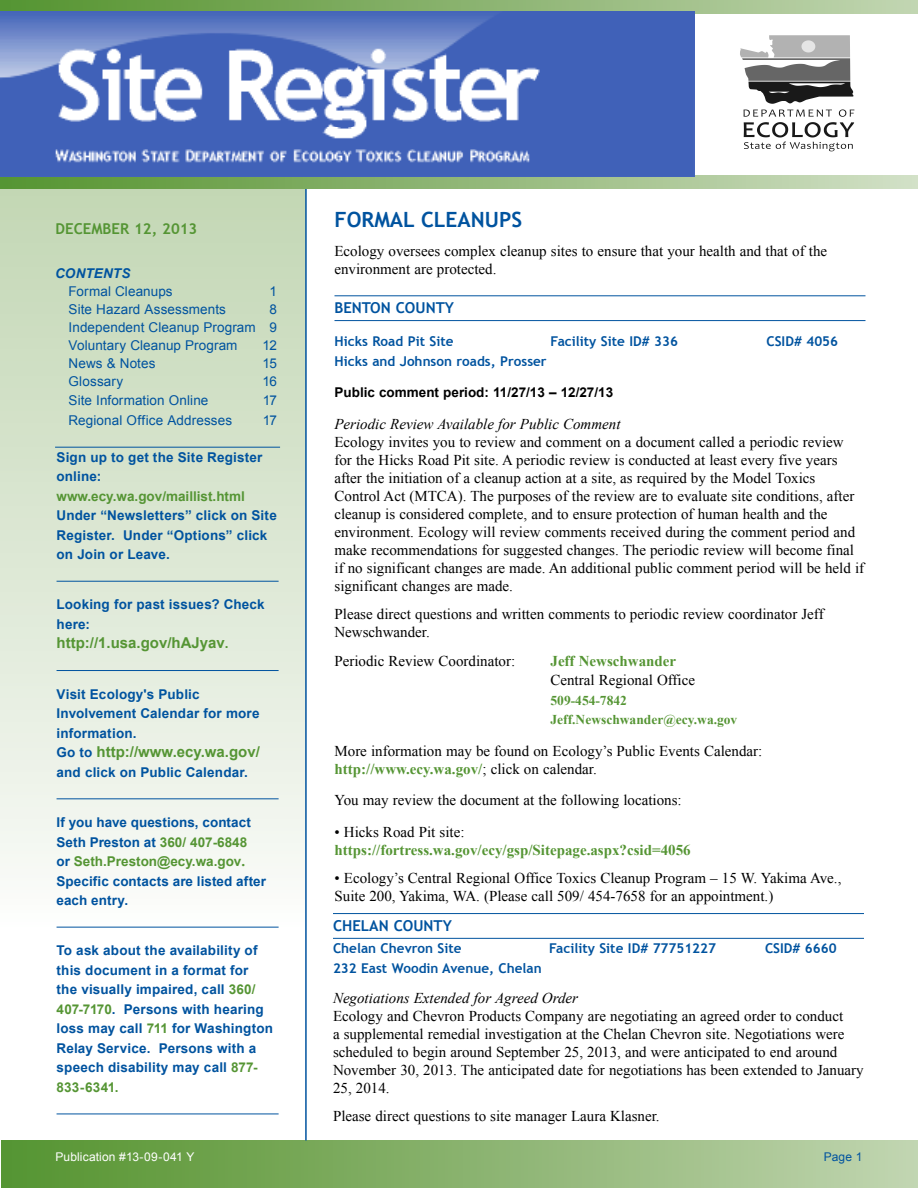
<style>
.page{position:relative;width:918px;height:1188px;background:#fff}
.page>*{position:absolute;margin:0;border:0;box-sizing:border-box;transform-origin:0 0}
.t1{font:700 21px "Trebuchet MS";color:#00539f}
.t2{font:15px/18px "Times New Roman";color:#000}
.t3{font:italic 15px "Times New Roman";color:#000}
.t4{font:700 15px "Times New Roman";color:#559534}
.t5{font:700 15px "Arial";color:#559534}
.t6{font:700 15px "Trebuchet MS";color:#00539f}
.t7{font:700 15px "Trebuchet MS";color:#559534}
.t8{font:700 13.5px/19.5px "Arial";letter-spacing:.01em;color:#00539f}
.t9{font:13.5px/18px "Arial";letter-spacing:.005em;color:#00539f;text-align:justify}
.t10{font:700 13.5px "Trebuchet MS";color:#00539f}
.t11{font:700 13.5px/19.5px "Times New Roman";color:#559534}
.t12{font:700 13.5px "Arial";color:#000}
.t13{font:700 13.5px "Arial";color:#559534}
.t14{font:italic 700 13.5px "Arial";letter-spacing:.01em;color:#00539f}
.t15{font:12px "Arial";letter-spacing:.01em;color:#fff}
.t16{font:12px "Arial";color:#00539f}
.s1{font-size:13.5px}
.s2{font-size:13.5px;color:#00539f}
.s3{color:#559534}
.s4{font-family:"Times New Roman";font-size:15px;color:#559534}
.s5{font-weight:700;color:#559534}
</style>
<div class="page">
<div style="left:0;top:176px;width:306px;height:751px;background:linear-gradient(to bottom,#c0d5b2,#fafbf9)"></div>
<div style="left:2px;top:1141px;width:916px;height:47px;background:linear-gradient(to right,#54932e,#c0d3af)"></div>
<hr style="left:55px;top:447px;width:225px;height:1px;background:#00539f">
<hr style="left:334px;top:295px;width:532px;height:1px;background:#00539f">
<hr style="left:334px;top:320px;width:532px;height:1px;background:#00539f">
<hr style="left:333px;top:913px;width:531px;height:1px;background:#00539f">
<hr style="left:333px;top:938px;width:531px;height:1px;background:#00539f">
<hr style="left:305px;top:176px;width:2px;height:965px;background:#00539f">
<svg style="left:0;top:175px;width:918px;height:14px;background:#93b97a"></svg>
<svg style="left:0;top:0;width:918px;height:14px;background:#87af76"></svg>
<img style="left:0;top:12px;width:694px;height:165px">
<svg style="left:740px;top:35px;width:114px;height:116px"></svg>
<hr style="left:57px;top:581px;width:222px;height:1px;background:#00539f">
<hr style="left:57px;top:670px;width:222px;height:1px;background:#00539f">
<hr style="left:57px;top:798px;width:222px;height:1px;background:#00539f">
<hr style="left:57px;top:927px;width:222px;height:1px;background:#00539f">
<hr style="left:57px;top:1114px;width:222px;height:1px;background:#00539f">
<p class="t7" style="left:56px;top:220px;width:143px">DecEMBER 12, 2013</p>
<p class="t14" style="left:55px;top:264px;width:77px">CONTENTS</p>
<p class="t9" style="left:69px;top:282px;width:106px">Formal Cleanups</p>
<p class="t9" style="left:270px;top:282px;width:9px">1</p>
<p class="t9" style="left:69px;top:300px;width:159px">Site Hazard Assessments</p>
<p class="t9" style="left:69px;top:300px;width:210px;text-indent:201px">8<br>Independent Cleanup Program 9<br>Voluntary Cleanup Program</p>
<p class="t9" style="left:263px;top:336px;width:16px">12</p>
<p class="t9" style="left:69px;top:354px;width:88px">News &amp; Notes</p>
<p class="t9" style="left:263px;top:354px;width:16px">15</p>
<p class="t9" style="left:69px;top:372px;width:56px">Glossary</p>
<p class="t9" style="left:262px;top:372px;width:16px">16</p>
<p class="t9" style="left:69px;top:392px;width:141px">Site Information Online</p>
<p class="t9" style="left:263px;top:392px;width:16px">17</p>
<p class="t9" style="left:69px;top:411px;width:165px">Regional Office Addresses</p>
<p class="t9" style="left:263px;top:411px;width:16px">17</p>
<p class="t8" style="left:57px;top:448px;width:207px">Sign up to get the Site Register online:</p>
<p class="t13" style="left:57px;top:487px;width:190px">www.ecy.wa.gov/maillist.html</p>
<p class="t8" style="left:57px;top:506px;width:222px">Under “Newsletters” click on Site<br>Register. Under “Options” click on Join or Leave.</p>
<p class="t8" style="left:57px;top:595px;width:210px">Looking for past issues? Check here:</p>
<p class="t5" style="left:57px;top:633px;width:174px">http://1.usa.gov/hAJyav<span class="s1">.</span></p>
<p class="t8" style="left:57px;top:685px;width:205px">Visit Ecology's Public<br>Involvement Calendar for more information.</p>
<p class="t5" style="left:57px;top:742px;width:205px"><span class="s2">Go to</span> http://www.ecy.wa.gov/</p>
<p class="t8" style="left:57px;top:763px;width:193px">and click on Public Calendar.</p>
<p class="t8" style="left:57px;top:813px;width:211px">If you have questions, contact<br>Seth Preston at <span class="s3">360/ 407-6848<br></span>or <span class="s3">Seth.Preston@ecy.wa.gov</span><span class="s4">.<br></span>Specific contacts are listed after each entry.</p>
<p class="t8" style="left:57px;top:941px;width:218px">To ask about the availability of this document in a format for<br>the visually impaired, call <span class="s3">360/<br>407-7170</span>. Persons with hearing loss may call <span class="s3">711</span> for Washington<br>Relay Service. Persons with a speech disability may call <span class="s3">877-<br>833-6341.</span></p>
<h1 class="t1" style="left:334px;top:207px;width:28px">Form</h1>
<h1 class="t1" style="left:390px;top:207px;width:121px">al Cleanups</h1>
<p class="t2" style="left:334px;top:241px;width:494px">Ecology oversees complex cleanup sites to ensure that your health and that of the environment are protected.</p>
<p class="t6" style="left:334px;top:299px;width:121px">BenTON County</p>
<p class="t10" style="left:334px;top:333px;width:121px">Hicks Road Pit Site</p>
<p class="t10" style="left:550px;top:333px;width:129px">Facility Site ID# 336</p>
<p class="t10" style="left:766px;top:333px;width:73px">CSID# 4056</p>
<p class="t10" style="left:334px;top:352px;width:214px">Hicks and Johnson roads, Prosser</p>
<p class="t12" style="left:334px;top:383px;width:280px">Public comment period: 11/27/13 – 12/27/13</p>
<p class="t3" style="left:334px;top:413px;width:288px">Periodic Review Available for Public Comment</p>
<p class="t2" style="left:334px;top:432px;width:531px">Ecology invites you to review and comment on a document called a periodic review for the Hicks Road Pit site. A periodic review is conducted at least every five years after the initiation of a cleanup action at a site, as required by the Model Toxics Control Act (MTCA). The purposes of the review are to evaluate site conditions, after cleanup is considered complete, and to ensure protection of human health and the environment. Ecology will review comments received during the comment period and make recommendations for suggested changes. The periodic review will become final if no significant changes are made. An additional public comment period will be held if significant changes are made.</p>
<p class="t2" style="left:334px;top:605px;width:491px">Please direct questions and written comments to periodic review coordinator Jeff<br>Newschwander.</p>
<p class="t2" style="left:334px;top:651px;width:182px">Periodic Review Coordinator:</p>
<p class="t4" style="left:550px;top:650px;width:127px">Jeff Newschwander</p>
<p class="t2" style="left:550px;top:671px;width:146px">Central Regional Office</p>
<p class="t11" style="left:551px;top:690px;width:188px">509-454-7842<br>Jeff.Newschwander@ecy.wa.gov</p>
<p class="t2" style="left:334px;top:741px;width:429px">More information may be found on Ecology’s Public Events Calendar: <span class="s5">http://www.ecy.wa.gov/</span>; click on calendar.</p>
<p class="t2" style="left:334px;top:791px;width:349px">You may review the document at the following locations:</p>
<p class="t2" style="left:334px;top:822px;width:132px">• Hicks Road Pit site:</p>
<p class="t4" style="left:334px;top:839px;width:358px">https://fortress.wa.gov/ecy/gsp/Sitepage.aspx?csid=4056</p>
<p class="t2" style="left:334px;top:869px;width:508px">• Ecology’s Central Regional Office Toxics Cleanup Program – 15 W. Yakima Ave.,<br>Suite 200, Yakima, WA. (Please call 509/ 454-7658 for an appointment.)</p>
<p class="t6" style="left:333px;top:917px;width:121px">Chelan County</p>
<p class="t10" style="left:333px;top:940px;width:130px">Chelan Chevron Site</p>
<p class="t10" style="left:549px;top:940px;width:169px">Facility Site ID# 77751227</p>
<p class="t10" style="left:765px;top:940px;width:73px">CSID# 6660</p>
<p class="t10" style="left:333px;top:960px;width:210px">232 East Woodin Avenue, Chelan</p>
<p class="t3" style="left:333px;top:987px;width:247px">Negotiations Extended for Agreed Order</p>
<p class="t2" style="left:333px;top:1007px;width:532px">Ecology and Chevron Products Company are negotiating an agreed order to conduct<br>a supplemental remedial investigation at the Chelan Chevron site. Negotiations were scheduled to begin around September 25, 2013, and were anticipated to end around November 30, 2013. The anticipated date for negotiations has been extended to January 25, 2014.</p>
<p class="t2" style="left:333px;top:1107px;width:328px">Please direct questions to site manager Laura Klasner.</p>
<p class="t15" style="left:56px;top:1149px;width:141px">Publication #13-09-041 Y</p>
<p class="t16" style="left:824px;top:1149px;width:40px">Page 1</p>
</div>
